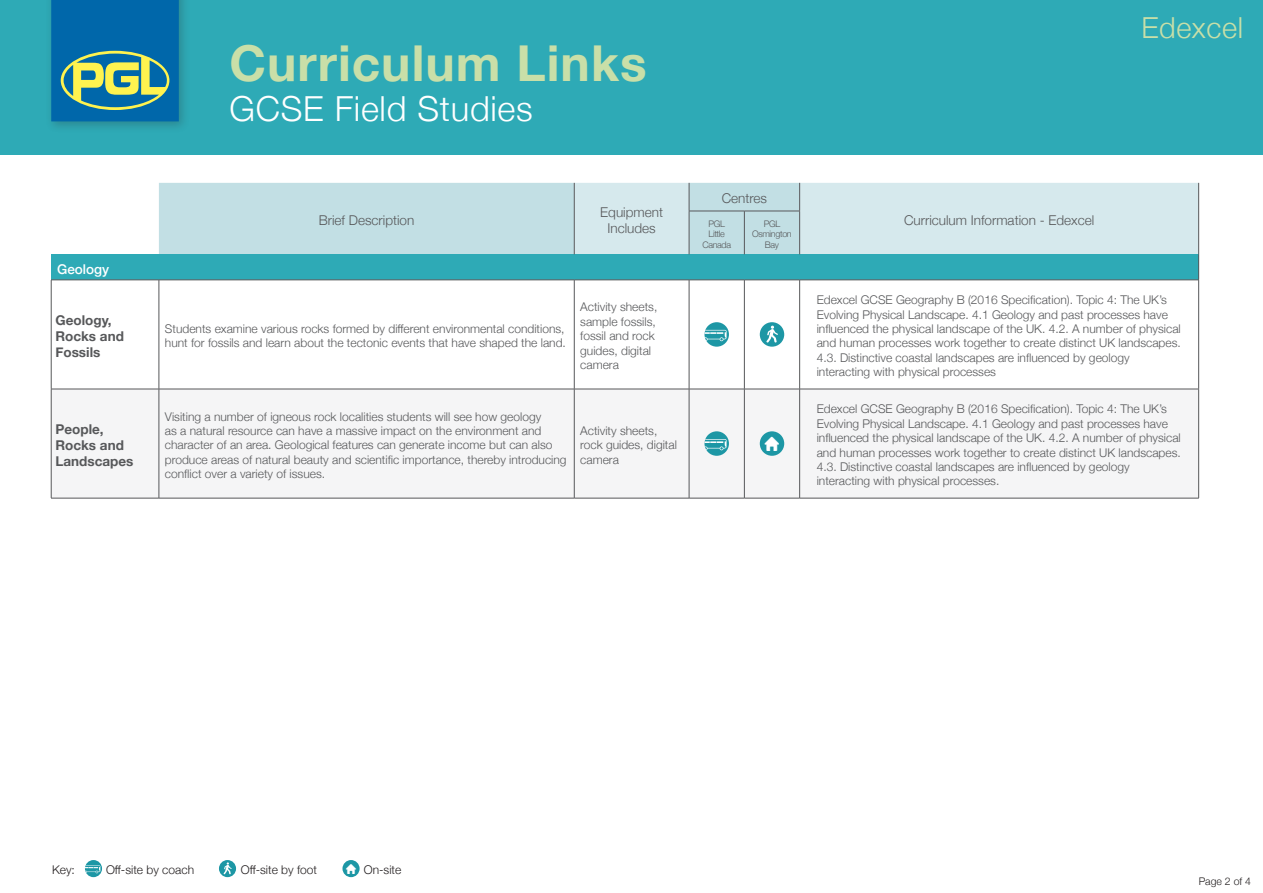
<style>
.page{position:relative;width:1263px;height:893px;background:#fff}
.page>*{position:absolute;margin:0;border:0;box-sizing:border-box;transform-origin:0 0}
.t1{font:700 49.5px "Helvetica Neue";letter-spacing:.02em;color:#c9dfa8}
.t2{font:300 34.5px "Helvetica Neue";letter-spacing:.02em;color:#fff}
.t3{font:300 28.95px "Helvetica Neue";letter-spacing:.02em;color:#c9dfa8}
.t4{font:14.25px "Web Hosting Hub Glyphs";color:#fff}
.t5{font:300 13.5px/16.2px "Helvetica Neue";color:#57585a;text-align:center}
.t6{font:700 13.5px/16.2px "Helvetica Neue";color:#57585a}
.t7{font:500 13.5px "Helvetica Neue";color:#fff}
.t8{font:300 12px/14.4px "Helvetica Neue";color:#57585a}
.t9{font:300 12px "Helvetica Neue";color:#231f20}
.t10{font:300 10.5px "Helvetica Neue";color:#231f20}
.t11{font:9.9px "Web Hosting Hub Glyphs";color:#fff}
.t12{font:300 9px/10.5px "Helvetica Neue";letter-spacing:-.04em;color:#57585a;text-align:center}
</style>
<div class="page">
<div style="left:0;top:0;width:1263px;height:154px;background:#2eaab6"></div>
<div style="left:45px;top:0;width:146px;height:134px;background:#231f20;opacity:.25"></div>
<svg style="left:51px;top:0;width:128px;height:121px"></svg>
<div style="left:159px;top:183px;width:415px;height:71px;background:#c2dfe4"></div>
<div style="left:51px;top:254px;width:1148px;height:26px;background:#2eaab6"></div>
<svg style="left:52px;top:281px;width:1146px;height:108px"></svg>
<div style="left:52px;top:390px;width:1146px;height:108px;background:#f5f5f6"></div>
<svg style="left:574px;top:183px;width:625px;height:97px"></svg>
<hr style="left:799px;top:211px;width:1px;height:43px;background:#57585a">
<hr style="left:1198px;top:211px;width:1px;height:43px;background:#57585a">
<hr style="left:51px;top:280px;width:108px;height:1px;background:#57585a">
<hr style="left:51px;top:280px;width:1px;height:109px;background:#57585a">
<hr style="left:159px;top:280px;width:415px;height:1px;background:#57585a">
<hr style="left:159px;top:280px;width:1px;height:109px;background:#57585a">
<hr style="left:574px;top:280px;width:115px;height:1px;background:#57585a">
<hr style="left:574px;top:280px;width:1px;height:109px;background:#57585a">
<hr style="left:689px;top:280px;width:55px;height:1px;background:#57585a">
<hr style="left:689px;top:280px;width:1px;height:109px;background:#57585a">
<hr style="left:744px;top:280px;width:56px;height:1px;background:#57585a">
<hr style="left:744px;top:280px;width:1px;height:109px;background:#57585a">
<hr style="left:800px;top:280px;width:399px;height:1px;background:#57585a">
<hr style="left:799px;top:280px;width:1px;height:109px;background:#57585a">
<hr style="left:1198px;top:280px;width:1px;height:109px;background:#57585a">
<hr style="left:51px;top:389px;width:108px;height:1px;background:#57585a">
<hr style="left:51px;top:389px;width:1px;height:109px;background:#57585a">
<hr style="left:159px;top:389px;width:415px;height:1px;background:#57585a">
<hr style="left:159px;top:389px;width:1px;height:109px;background:#57585a">
<hr style="left:574px;top:389px;width:115px;height:1px;background:#57585a">
<hr style="left:574px;top:389px;width:1px;height:109px;background:#57585a">
<hr style="left:689px;top:389px;width:55px;height:1px;background:#57585a">
<hr style="left:689px;top:389px;width:1px;height:109px;background:#57585a">
<hr style="left:744px;top:389px;width:56px;height:1px;background:#57585a">
<hr style="left:744px;top:389px;width:1px;height:109px;background:#57585a">
<hr style="left:800px;top:389px;width:399px;height:1px;background:#57585a">
<hr style="left:799px;top:389px;width:1px;height:109px;background:#57585a">
<hr style="left:1198px;top:389px;width:1px;height:109px;background:#57585a">
<hr style="left:51px;top:498px;width:108px;height:1px;background:#57585a">
<hr style="left:159px;top:498px;width:415px;height:1px;background:#57585a">
<hr style="left:574px;top:498px;width:115px;height:1px;background:#57585a">
<hr style="left:689px;top:498px;width:55px;height:1px;background:#57585a">
<hr style="left:744px;top:498px;width:56px;height:1px;background:#57585a">
<hr style="left:800px;top:498px;width:399px;height:1px;background:#57585a">
<svg style="left:704px;top:322px;width:25px;height:25px"></svg>
<svg style="left:704px;top:330px;width:22px;height:11px"></svg>
<div style="left:760px;top:322px;width:24px;height:25px;background:#1d97a5;border-radius:50%"></div>
<svg style="left:766px;top:326px;width:12px;height:16px"></svg>
<svg style="left:704px;top:431px;width:25px;height:25px"></svg>
<svg style="left:704px;top:439px;width:22px;height:11px"></svg>
<div style="left:760px;top:431px;width:24px;height:25px;background:#1d97a5;border-radius:50%"></div>
<svg style="left:85px;top:860px;width:17px;height:17px"></svg>
<svg style="left:85px;top:865px;width:15px;height:8px"></svg>
<div style="left:219px;top:860px;width:17px;height:17px;background:#1d97a5;border-radius:50%"></div>
<svg style="left:224px;top:862px;width:8px;height:12px"></svg>
<div style="left:342px;top:860px;width:18px;height:17px;background:#1d97a5;border-radius:50%"></div>
<p class="t1" style="left:230px;top:25px;width:419px">Curriculum Links</p>
<p class="t2" style="left:230px;top:81px;width:305px">GCSE Field Studies</p>
<p class="t5" style="left:319px;top:211px;width:97px">Brief Description</p>
<p class="t5" style="left:600px;top:203px;width:64px">Equipment<br>Includes</p>
<p class="t5" style="left:722px;top:190px;width:47px">Centres</p>
<p class="t12" style="left:708px;top:217px;width:18px">PGL</p>
<p class="t5" style="left:904px;top:211px;width:192px">Curriculum Information - Edexcel</p>
<p class="t12" style="left:708px;top:228px;width:18px">Little</p>
<p class="t12" style="left:702px;top:238px;width:30px">Canada</p>
<p class="t12" style="left:752px;top:217px;width:41px">PGL<br>Osmington<br>Bay</p>
<p class="t3" style="left:1141px;top:5px;width:103px">Edexcel</p>
<p class="t7" style="left:57px;top:258px;width:54px">Geology</p>
<p class="t6" style="left:55px;top:312px;width:70px">Geology,<br>Rocks and<br>Fossils</p>
<p class="t8" style="left:165px;top:321px;width:402px">Students examine various rocks formed by different environmental conditions, hunt for fossils and learn about the tectonic events that have shaped the land.</p>
<p class="t6" style="left:55px;top:421px;width:80px">People,<br>Rocks and<br>Landscapes</p>
<p class="t8" style="left:165px;top:408px;width:403px">Visiting a number of igneous rock localities students will see how geology<br>as a natural resource can have a massive impact on the environment and character of an area. Geological features can generate income but can also produce areas of natural beauty and scientific importance, thereby introducing conflict over a variety of issues.</p>
<p class="t8" style="left:580px;top:299px;width:79px">Activity sheets, sample fossils, fossil and rock guides, digital camera</p>
<p class="t8" style="left:817px;top:292px;width:366px">Edexcel GCSE Geography B (2016 Specification). Topic 4: The UK’s Evolving Physical Landscape. 4.1 Geology and past processes have influenced the physical landscape of the UK. 4.2. A number of physical and human processes work together to create distinct UK landscapes.<br>4.3. Distinctive coastal landscapes are influenced by geology interacting with physical processes</p>
<p class="t8" style="left:580px;top:423px;width:98px">Activity sheets, rock guides, digital camera</p>
<p class="t4" style="left:765px;top:437px;width:16px">↸</p>
<p class="t8" style="left:817px;top:401px;width:366px">Edexcel GCSE Geography B (2016 Specification). Topic 4: The UK’s Evolving Physical Landscape. 4.1 Geology and past processes have influenced the physical landscape of the UK. 4.2. A number of physical and human processes work together to create distinct UK landscapes.<br>4.3. Distinctive coastal landscapes are influenced by geology interacting with physical processes.</p>
<p class="t11" style="left:346px;top:864px;width:11px">↸</p>
<p class="t9" style="left:52px;top:860px;width:24px">Key:</p>
<p class="t9" style="left:106px;top:860px;width:90px">Off-site by coach</p>
<p class="t9" style="left:241px;top:860px;width:78px">Off-site by foot</p>
<p class="t9" style="left:364px;top:860px;width:39px">On-site</p>
<p class="t10" style="left:1199px;top:872px;width:54px">Page 2 of 4</p>
</div>
